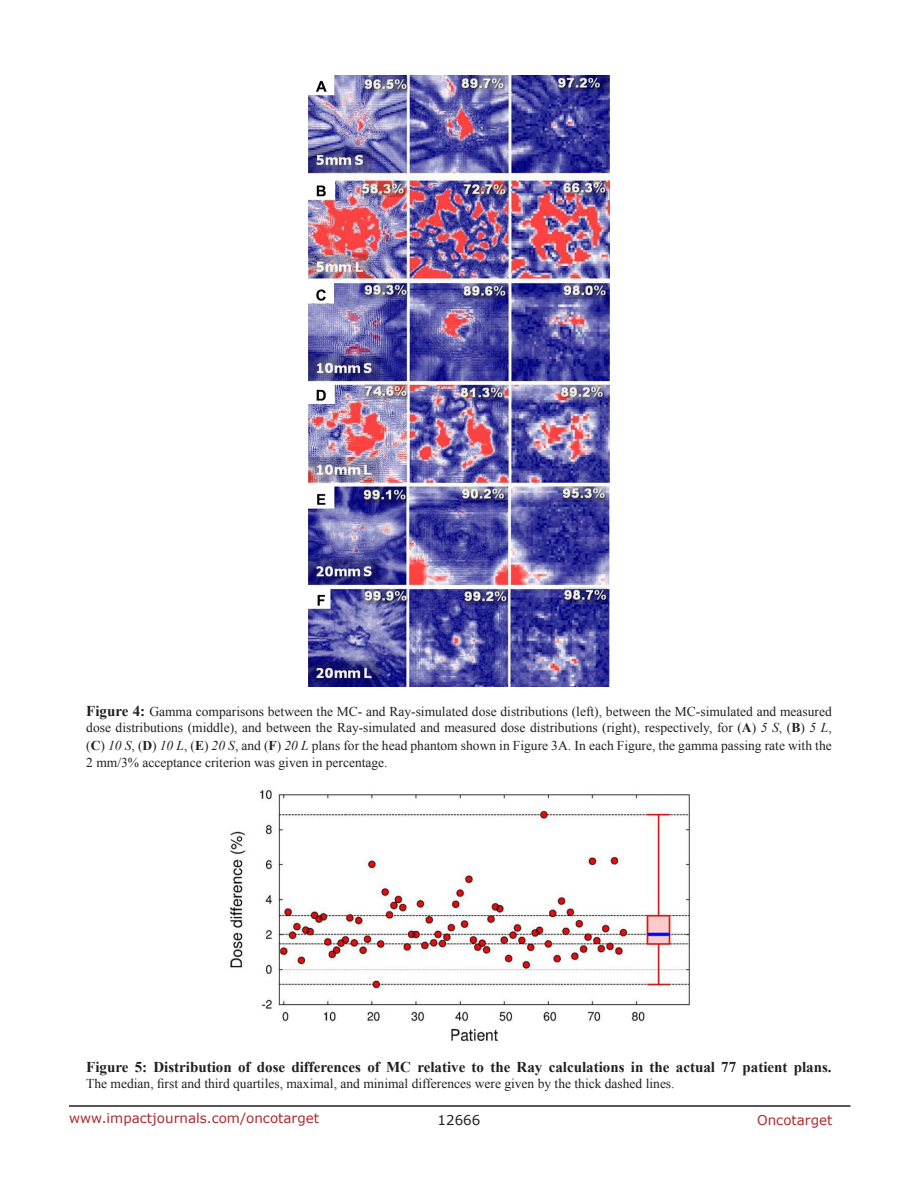
<style>
.page{position:relative;width:918px;height:1188px;background:#fff}
.page>*{position:absolute;margin:0;border:0;box-sizing:border-box;transform-origin:0 0}
.FigureText{font:700 15px "Times New Roman";color:#221f22}
.FigureText-2{font:13.5px/16.2px "Times New Roman";color:#221f22}
.t1{font:13.5px "Verdana";color:#ac2b31}
.t2{font:13.5px "Verdana";color:#221f22}
.s1{font-weight:700;font-size:15px}
.s2{font-weight:700}
.s3{font-style:italic}
</style>
<div class="page">
<hr style="left:69px;top:1105px;width:781px;height:2px;background:#231f20">
<img style="left:309px;top:76px;width:300px;height:611px">
<img style="left:230px;top:790px;width:459px;height:252px">
<p class="FigureText-2" style="left:86px;top:703px;width:747px"><span class="s1">Figure 4:</span> Gamma comparisons between the MC- and Ray-simulated dose distributions (left), between the MC-simulated and measured dose distributions (middle), and between the Ray-simulated and measured dose distributions (right), respectively, for (<span class="s2">A</span>) <span class="s3">5 S</span>, (<span class="s2">B</span>) <span class="s3">5 L</span>,</p>
<p class="FigureText-2" style="left:86px;top:737px;width:747px">(<span class="s2">C</span>) <span class="s3">10 S</span>, (<span class="s2">D</span>) <span class="s3">10 L</span>, (<span class="s2">E</span>) <span class="s3">20 S</span>, and (<span class="s2">F</span>) <span class="s3">20 L</span> plans for the head phantom shown in Figure 3A. In each Figure, the gamma passing rate with the<br>2 mm/3% acceptance criterion was given in percentage.</p>
<p class="FigureText" style="left:86px;top:1056px;width:747px">Figure 5: Distribution of dose differences of MC relative to the Ray calculations in the actual 77 patient plans.</p>
<p class="FigureText-2" style="left:86px;top:1075px;width:590px">The median, first and third quartiles, maximal, and minimal differences were given by the thick dashed lines.</p>
<p class="t1" style="left:69px;top:1109px;width:252px">www.impactjournals.com/oncotarget</p>
<p class="t2" style="left:438px;top:1111px;width:44px">12666</p>
<p class="t1" style="left:757px;top:1111px;width:77px">Oncotarget</p>
</div>
